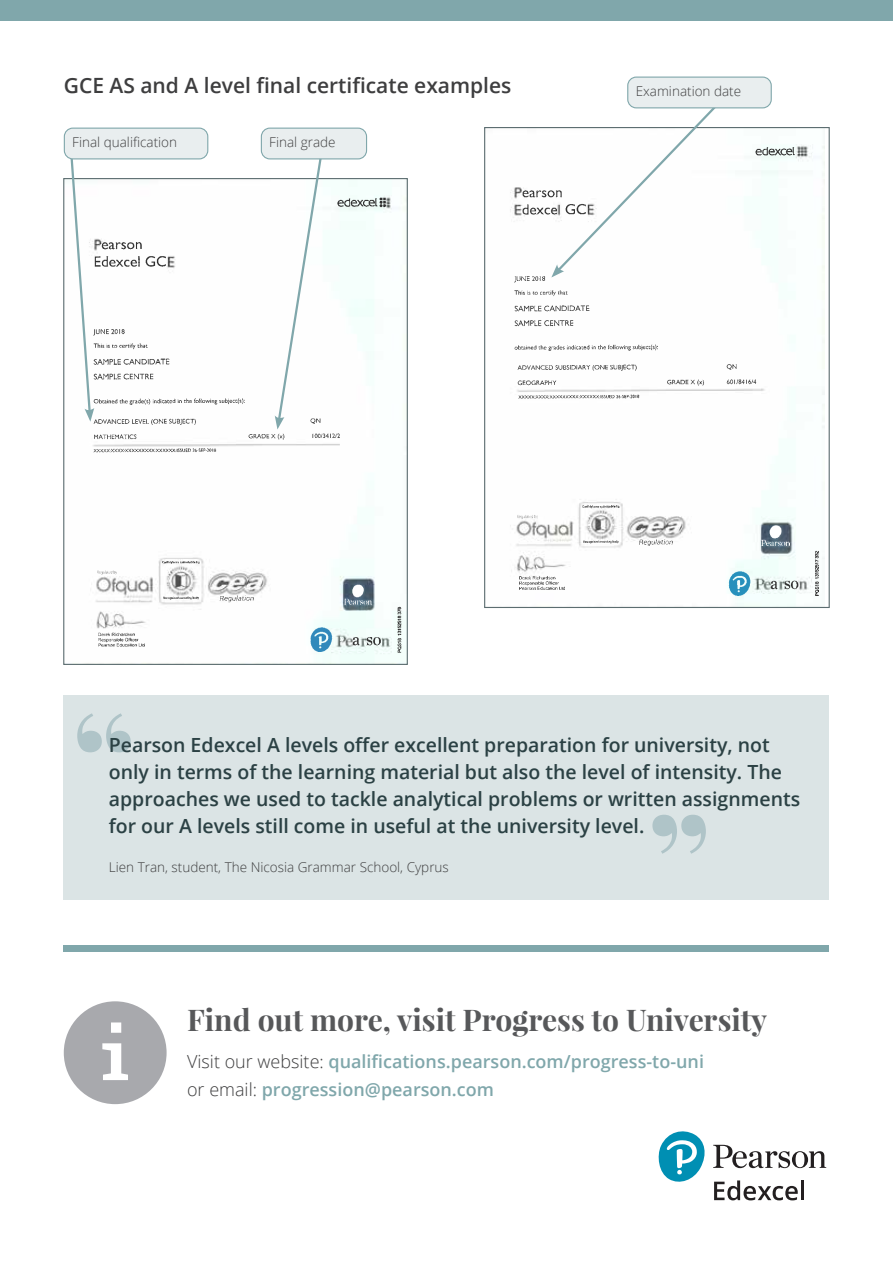
<style>
.page{position:relative;width:893px;height:1263px;background:#fff}
.page>*{position:absolute;margin:0;border:0;box-sizing:border-box;transform-origin:0 0}
.t1{font:700 30px "Playfair Display";color:#57585a}
.t2{font:600 21px "Open Sans";color:#3e3e3f}
.t3{font:600 19.5px/27px "Open Sans";color:#2b4144}
.t4{font:600 18px/28.2px "Open Sans";color:#80a7ab}
.t5{font:300 13.5px "Open Sans";color:#3e3e3f}
.s1{font-weight:300;color:#3e3e3f}
</style>
<div class="page">
<svg style="left:659px;top:1131px;width:167px;height:69px"></svg>
<hr style="left:801px;top:1180px;width:3px;height:20px;background:#231f20">
<div style="left:0;top:0;width:893px;height:20px;background:#80a7ab"></div>
<svg style="left:64px;top:1001px;width:103px;height:103px"></svg>
<div style="left:64px;top:945px;width:765px;height:6px;background:#80a7ab"></div>
<div style="left:64px;top:695px;width:765px;height:205px;background:#dbe4e5"></div>
<svg style="left:77px;top:713px;width:54px;height:39px"></svg>
<svg style="left:652px;top:815px;width:54px;height:39px"></svg>
<img style="left:513px;top:147px;width:305px;height:448px">
<img style="left:517px;top:514px;width:20px;height:4px">
<img style="left:762px;top:525px;width:27px;height:20px">
<img style="left:729px;top:571px;width:77px;height:24px">
<img style="left:93px;top:180px;width:313px;height:483px">
<img style="left:94px;top:198px;width:308px;height:455px">
<img style="left:97px;top:571px;width:20px;height:4px">
<img style="left:343px;top:584px;width:29px;height:21px">
<img style="left:311px;top:628px;width:79px;height:24px">
<svg style="left:551px;top:102px;width:172px;height:175px"></svg>
<svg style="left:275px;top:159px;width:49px;height:270px"></svg>
<svg style="left:69px;top:158px;width:25px;height:264px"></svg>
<div style="left:628px;top:77px;width:143px;height:31px;background:#e9eeef;border-radius:9px"></div>
<div style="left:627px;top:77px;width:145px;height:31px;border:1px solid #80a7ab;border-radius:9px"></div>
<div style="left:261px;top:128px;width:106px;height:31px;background:#e9eeef;border-radius:9px"></div>
<div style="left:261px;top:128px;width:106px;height:31px;border:1px solid #80a7ab;border-radius:9px"></div>
<div style="left:64px;top:128px;width:144px;height:31px;background:#e9eeef;border-radius:9px"></div>
<div style="left:64px;top:128px;width:144px;height:31px;border:1px solid #80a7ab;border-radius:9px"></div>
<p class="t2" style="left:64px;top:71px;width:449px">GCE AS and A level final certificate examples</p>
<p class="t5" style="left:72px;top:133px;width:106px">Final qualification</p>
<p class="t5" style="left:269px;top:133px;width:68px">Final grade</p>
<p class="t5" style="left:636px;top:82px;width:107px">Examination date</p>
<p class="t3" style="left:109px;top:731px;width:693px">Pearson Edexcel A levels offer excellent preparation for university, not only in terms of the learning material but also the level of intensity. The approaches we used to tackle analytical problems or written assignments for our A levels still come in useful at the university level.</p>
<p class="t5" style="left:109px;top:858px;width:341px">Lien Tran, student, The Nicosia Grammar School, Cyprus</p>
<h1 class="t1" style="left:187px;top:1000px;width:581px">Find out more, visit Progress to University</h1>
<p class="t4" style="left:187px;top:1046px;width:518px"><span class="s1">Visit our website:</span> qualifications.pearson.com/progress-to-uni <span class="s1">or email:</span> progression@pearson.com</p>
</div>
